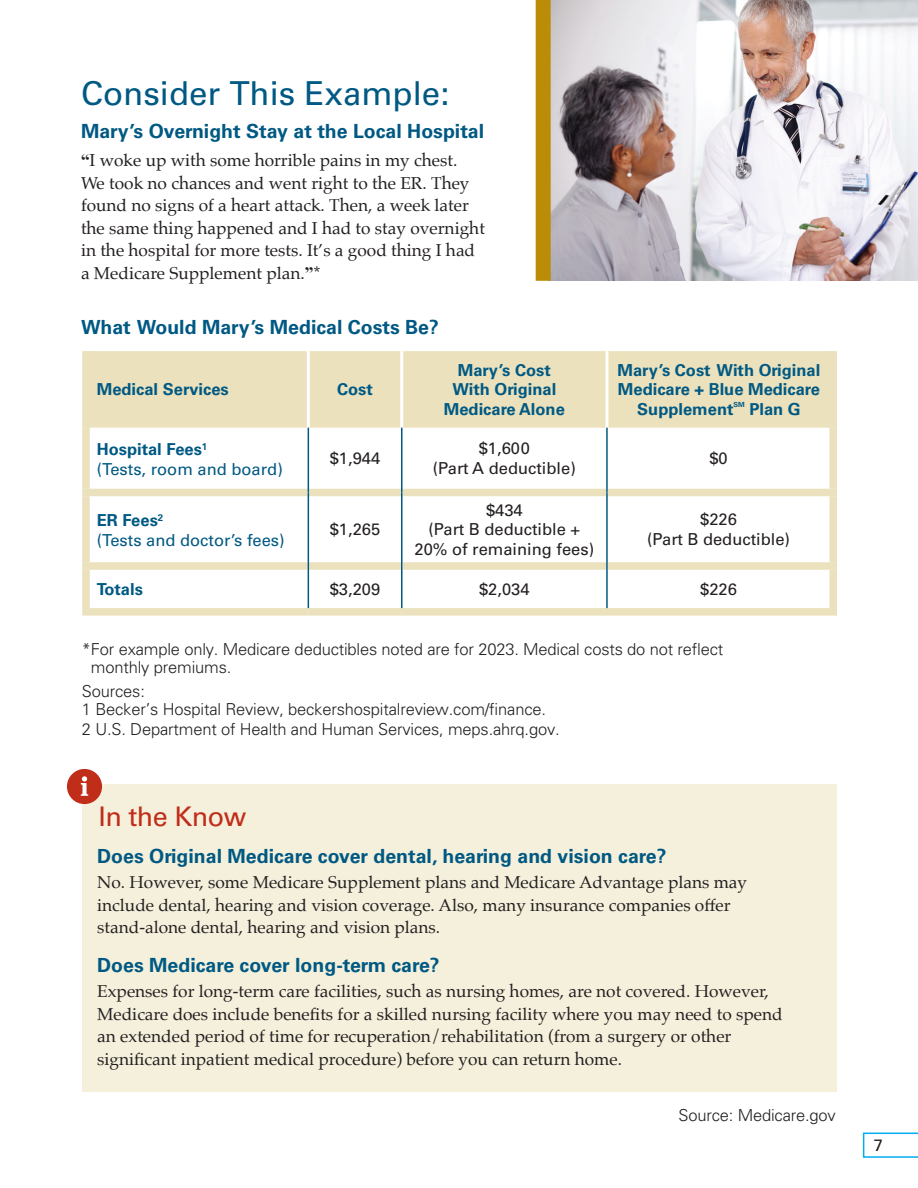
<style>
.page{position:relative;width:918px;height:1188px;background:#fff}
.page>*{position:absolute;margin:0;border:0;box-sizing:border-box;transform-origin:0 0}
.t1{font:33px "Univers LT Std";color:#005983}
.t2{font:27px "Univers LT Std";letter-spacing:-.02em;color:#c02d19}
.t3{font:700 19.5px "Univers LT Std";color:#005983}
.t4{font:17.25px/22.5px "Palatino";color:#231f20}
.t5{font:300 16.5px/18px "Univers LT Std";letter-spacing:-.01em;color:#231f20}
.t6{font:700 16.5px/19.5px "Univers LT Std";color:#005983;text-align:center}
.t7{font:16.5px/19.5px "Univers LT Std";color:#231f20;text-align:center}
.t8{font:16.5px "Univers LT Std";color:#005983}
.t9{font:700 7.05px "Univers LT Std";color:#005983}
.s1{font-family:"Times New Roman";font-weight:700}
</style>
<div class="page">
<svg style="left:863px;top:1133px;width:55px;height:25px"></svg>
<div style="left:82px;top:784px;width:755px;height:308px;background:#f5f0dc"></div>
<div style="left:67px;top:769px;width:35px;height:35px;background:#c02d19;border-radius:50%"></div>
<svg style="left:81px;top:776px;width:7px;height:20px"></svg>
<div style="left:90px;top:351px;width:740px;height:77px;background:#ebe1bd"></div>
<hr style="left:400px;top:351px;width:3px;height:77px;background:#fff">
<hr style="left:605px;top:351px;width:3px;height:77px;background:#fff">
<hr style="left:307px;top:351px;width:3px;height:77px;background:#fff">
<div style="left:82px;top:489px;width:226px;height:7px;background:#ebe1bd"></div>
<div style="left:309px;top:489px;width:92px;height:7px;background:#ebe1bd"></div>
<div style="left:403px;top:489px;width:203px;height:7px;background:#ebe1bd"></div>
<div style="left:608px;top:489px;width:229px;height:7px;background:#ebe1bd"></div>
<div style="left:82px;top:562px;width:226px;height:8px;background:#ebe1bd"></div>
<div style="left:309px;top:562px;width:92px;height:8px;background:#ebe1bd"></div>
<div style="left:403px;top:562px;width:203px;height:8px;background:#ebe1bd"></div>
<div style="left:608px;top:562px;width:229px;height:8px;background:#ebe1bd"></div>
<div style="left:82px;top:608px;width:226px;height:8px;background:#ebe1bd"></div>
<div style="left:308px;top:608px;width:94px;height:8px;background:#ebe1bd"></div>
<div style="left:402px;top:608px;width:205px;height:8px;background:#ebe1bd"></div>
<div style="left:607px;top:608px;width:230px;height:8px;background:#ebe1bd"></div>
<div style="left:82px;top:351px;width:8px;height:77px;background:#ebe1bd"></div>
<div style="left:82px;top:428px;width:8px;height:61px;background:#ebe1bd"></div>
<div style="left:82px;top:496px;width:8px;height:66px;background:#ebe1bd"></div>
<div style="left:82px;top:570px;width:8px;height:38px;background:#ebe1bd"></div>
<div style="left:830px;top:351px;width:7px;height:77px;background:#ebe1bd"></div>
<div style="left:830px;top:428px;width:7px;height:61px;background:#ebe1bd"></div>
<div style="left:830px;top:496px;width:7px;height:66px;background:#ebe1bd"></div>
<div style="left:830px;top:570px;width:7px;height:38px;background:#ebe1bd"></div>
<hr style="left:308px;top:428px;width:1px;height:64px;background:#005983">
<hr style="left:401px;top:428px;width:2px;height:64px;background:#005983">
<hr style="left:606px;top:428px;width:2px;height:64px;background:#005983">
<hr style="left:308px;top:492px;width:1px;height:74px;background:#005983">
<hr style="left:401px;top:492px;width:2px;height:74px;background:#005983">
<hr style="left:606px;top:492px;width:2px;height:74px;background:#005983">
<hr style="left:308px;top:566px;width:1px;height:42px;background:#005983">
<hr style="left:401px;top:566px;width:2px;height:42px;background:#005983">
<hr style="left:606px;top:566px;width:2px;height:42px;background:#005983">
<img style="left:551px;top:0;width:367px;height:281px">
<div style="left:536px;top:0;width:15px;height:281px;background:#bb8c07"></div>
<p class="t1" style="left:81px;top:74px;width:370px">Consider This Example:</p>
<p class="t3" style="left:81px;top:120px;width:405px">Mary’s Overnight Stay at the Local Hospital</p>
<p class="t4" style="left:81px;top:149px;width:405px"><span class="s1">“</span>I woke up with some horrible pains in my chest.<br>We took no chances and went right to the ER. They found no signs of a heart attack. Then, a week later the same thing happened and I had to stay overnight in the hospital for more tests. It’s a good thing I had a Medicare Supplement plan.<span class="s1">”</span>*</p>
<p class="t3" style="left:81px;top:316px;width:359px">What Would Mary’s Medical Costs Be?</p>
<p class="t6" style="left:97px;top:380px;width:134px">Medical Services</p>
<p class="t6" style="left:337px;top:380px;width:37px">Cost</p>
<p class="t6" style="left:444px;top:360px;width:123px">Mary’s Cost<br>With Original<br>Medicare Alone</p>
<p class="t6" style="left:618px;top:360px;width:204px">Mary’s Cost With Original</p>
<p class="t6" style="left:618px;top:380px;width:204px">Medicare + Blue Medicare</p>
<p class="t6" style="left:637px;top:399px;width:98px">Supplement</p>
<p class="t9" style="left:734px;top:401px;width:13px">SM</p>
<p class="t6" style="left:749px;top:399px;width:53px">Plan G</p>
<p class="t6" style="left:97px;top:440px;width:112px">Hospital Fees<sup>1</sup></p>
<p class="t8" style="left:97px;top:459px;width:188px">(Tests, room and board)</p>
<p class="t6" style="left:97px;top:511px;width:68px">ER Fees<sup>2</sup></p>
<p class="t8" style="left:97px;top:530px;width:189px">(Tests and doctor’s fees)</p>
<p class="t7" style="left:330px;top:449px;width:52px">$1,944</p>
<p class="t7" style="left:433px;top:439px;width:145px">$1,600<br>(Part A deductible)</p>
<p class="t7" style="left:709px;top:449px;width:20px">$0</p>
<p class="t7" style="left:330px;top:520px;width:52px">$1,265</p>
<p class="t7" style="left:415px;top:500px;width:181px">$434<br>(Part B deductible +<br>20% of remaining fees)</p>
<p class="t7" style="left:647px;top:510px;width:145px">$226<br>(Part B deductible)</p>
<p class="t6" style="left:97px;top:579px;width:48px">Totals</p>
<p class="t7" style="left:330px;top:579px;width:52px">$3,209</p>
<p class="t7" style="left:479px;top:579px;width:52px">$2,034</p>
<p class="t7" style="left:700px;top:579px;width:38px">$226</p>
<p class="t5" style="left:91px;top:641px;width:634px;text-indent:-9px">*For example only. Medicare deductibles noted are for 2023. Medical costs do not reflect monthly premiums.</p>
<p class="t5" style="left:82px;top:682px;width:65px">Sources:</p>
<p class="t5" style="left:82px;top:700px;width:466px">1 Becker’s Hospital Review, beckershospitalreview.com/finance.</p>
<p class="t5" style="left:82px;top:721px;width:479px">2 U.S. Department of Health and Human Services, meps.ahrq.gov.</p>
<p class="t2" style="left:99px;top:801px;width:149px">In the Know</p>
<p class="t3" style="left:97px;top:845px;width:571px">Does Original Medicare cover dental, hearing and vision care?</p>
<p class="t4" style="left:97px;top:871px;width:651px">No. However, some Medicare Supplement plans and Medicare Advantage plans may include dental, hearing and vision coverage. Also, many insurance companies offer stand-alone dental, hearing and vision plans.</p>
<p class="t3" style="left:97px;top:954px;width:344px">Does Medicare cover long-term care?</p>
<p class="t4" style="left:97px;top:980px;width:687px">Expenses for long-term care facilities, such as nursing homes, are not covered. However, Medicare does include benefits for a skilled nursing facility where you may need to spend an extended period of time for recuperation/rehabilitation (from a surgery or other significant inpatient medical procedure) before you can return home.</p>
<p class="t5" style="left:678px;top:1106px;width:159px">Source: Medicare.gov</p>
<p class="t7" style="left:874px;top:1136px;width:11px">7</p>
</div>
